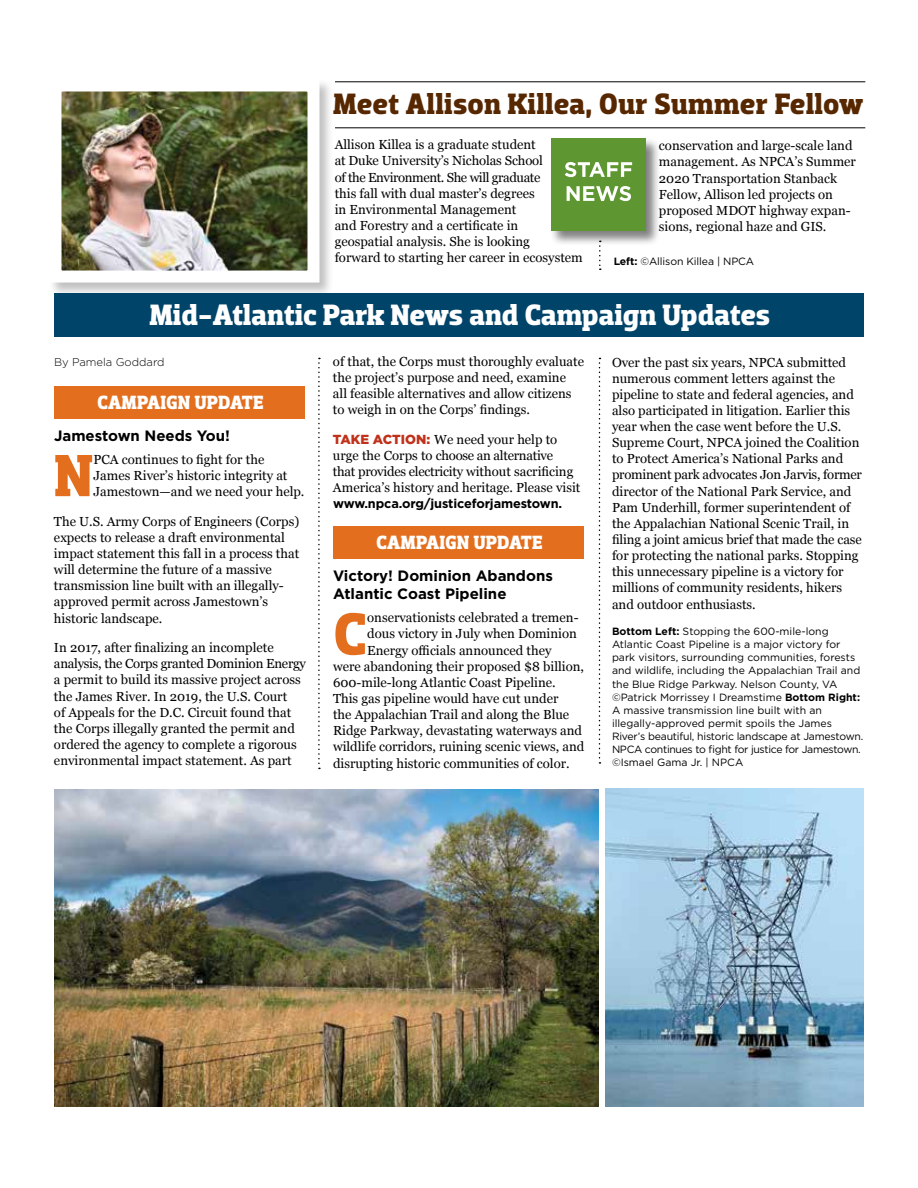
<style>
.page{position:relative;width:918px;height:1188px;background:#fff}
.page>*{position:absolute;margin:0;border:0;box-sizing:border-box;transform-origin:0 0}
.t1{font:700 60.6px "Dobra Slab";color:#e36f1e}
.t2{font:700 30px "Dobra Slab";color:#fff}
.t3{font:700 30px "Dobra Slab";letter-spacing:.01em;color:#572700}
.t4{font:700 19.5px "Dobra Slab";color:#fff}
.t5{font:700 15px/18px "Gotham";color:#000}
.t6{font:13.2px/16.2px "Georgia";color:#000}
.t7{font:700 12.75px "Gotham";letter-spacing:-.01em;color:#000}
.t8{font:300 11.25px "Gotham";color:#000}
.t9{font:10.5px/13.2px "Gotham";color:#000}
.s1{font-weight:700}
.s2{font-family:"Gotham";font-weight:900;color:#c0311a}
</style>
<div class="page">
<div style="left:333px;top:526px;width:251px;height:33px;background:#e36f1e"></div>
<div style="left:48px;top:78px;width:286px;height:219px;background:#000;opacity:.25"></div>
<img style="left:63px;top:93px;width:244px;height:177px">
<div style="left:50px;top:80px;width:270px;height:203px;border:12px solid #fff"></div>
<div style="left:54px;top:294px;width:810px;height:43px;background:#00446a"></div>
<img style="left:54px;top:789px;width:545px;height:318px">
<img style="left:606px;top:788px;width:258px;height:319px">
<hr style="left:335px;top:81px;width:530px;height:1px;background:#000">
<hr style="left:335px;top:127px;width:530px;height:1px;background:#000">
<svg style="left:599px;top:246px;width:2px;height:24px"></svg>
<div style="left:549px;top:137px;width:111px;height:109px;background:#000;opacity:.5"></div>
<div style="left:551px;top:138px;width:94px;height:93px;background:#5e9732"></div>
<svg style="left:567px;top:186px;width:64px;height:15px"></svg>
<svg style="left:565px;top:162px;width:67px;height:15px"></svg>
<svg style="left:318px;top:358px;width:2px;height:411px"></svg>
<svg style="left:599px;top:358px;width:1px;height:406px"></svg>
<div style="left:54px;top:386px;width:251px;height:32px;background:#e36f1e"></div>
<h2 class="t3" style="left:333px;top:87px;width:532px">Meet Allison Killea, Our Summer Fellow</h2>
<p class="t6" style="left:335px;top:136px;width:250px">Allison Killea is a graduate student<br>at Duke University’s Nicholas School<br>of the Environment. She will graduate<br>this fall with dual master’s degrees<br>in Environmental Management<br>and Forestry and a certificate in<br>geospatial analysis. She is looking<br>forward to starting her career in ecosystem</p>
<p class="t6" style="left:659px;top:137px;width:198px">conservation and large-scale land management. As NPCA’s Summer<br>2020 Transportation Stanback<br>Fellow, Allison led projects on proposed MDOT highway expan&shy;sions, regional haze and GIS.</p>
<p class="t9" style="left:614px;top:254px;width:142px"><span class="s1">Left:</span> ©Allison Killea | NPCA</p>
<h2 class="t2" style="left:149px;top:297px;width:622px">Mid-Atlantic Park News and Campaign Updates</h2>
<p class="t8" style="left:54px;top:356px;width:112px">By Pamela Goddard</p>
<h3 class="t4" style="left:97px;top:390px;width:168px">CAMPAIGN UPDATE</h3>
<p class="t5" style="left:54px;top:426px;width:178px">Jamestown Needs You!</p>
<h1 class="t1" style="left:54px;top:440px;width:41px">N</h1>
<p class="t6" style="left:93px;top:451px;width:213px">PCA continues to fight for the<br>James River’s historic integrity at<br>Jamestown—and we need your help.</p>
<p class="t6" style="left:54px;top:513px;width:247px">The U.S. Army Corps of Engineers (Corps) expects to release a draft environmental impact statement this fall in a process that will determine the future of a massive transmission line built with an illegally&shy;approved permit across Jamestown’s historic landscape.</p>
<p class="t6" style="left:54px;top:639px;width:254px">In 2017, after finalizing an incomplete analysis, the Corps granted Dominion Energy a permit to build its massive project across the James River. In 2019, the U.S. Court<br>of Appeals for the D.C. Circuit found that the Corps illegally granted the permit and ordered the agency to complete a rigorous environmental impact statement. As part</p>
<p class="t6" style="left:333px;top:352px;width:253px">of that, the Corps must thoroughly evaluate the project’s purpose and need, examine<br>all feasible alternatives and allow citizens to weigh in on the Corps’ findings.</p>
<p class="t6" style="left:333px;top:430px;width:249px"><span class="s2">TAKE ACTION:</span> We need your help to urge the Corps to choose an alternative<br>that provides electricity without sacrificing America’s history and heritage. Please visit</p>
<p class="t7" style="left:333px;top:496px;width:231px">www.npca.org/justiceforjamestown.</p>
<h3 class="t4" style="left:376px;top:531px;width:168px">CAMPAIGN UPDATE</h3>
<p class="t5" style="left:333px;top:567px;width:221px">Victory! Dominion Abandons<br>Atlantic Coast Pipeline</p>
<h1 class="t1" style="left:333px;top:599px;width:36px">C</h1>
<p class="t6" style="left:367px;top:609px;width:213px">onservationists celebrated a tremen-</p>
<p class="t6" style="left:367px;top:625px;width:211px">dous victory in July when Dominion</p>
<p class="t6" style="left:367px;top:641px;width:186px">Energy officials announced they</p>
<p class="t6" style="left:333px;top:658px;width:253px">were abandoning their proposed $8 billion,</p>
<p class="t6" style="left:333px;top:674px;width:224px">600-mile-long Atlantic Coast Pipeline.</p>
<p class="t6" style="left:333px;top:690px;width:227px">This gas pipeline would have cut under</p>
<p class="t6" style="left:333px;top:706px;width:238px">the Appalachian Trail and along the Blue</p>
<p class="t6" style="left:333px;top:722px;width:251px">Ridge Parkway, devastating waterways and</p>
<p class="t6" style="left:333px;top:738px;width:253px">wildlife corridors, ruining scenic views, and</p>
<p class="t6" style="left:333px;top:754px;width:238px">disrupting historic communities of color.</p>
<p class="t6" style="left:612px;top:353px;width:251px">Over the past six years, NPCA submitted numerous comment letters against the pipeline to state and federal agencies, and also participated in litigation. Earlier this year when the case went before the U.S.<br>Supreme Court, NPCA joined the Coalition to Protect America’s National Parks and prominent park advocates Jon Jarvis, former director of the National Park Service, and Pam Underhill, former superintendent of the Appalachian National Scenic Trail, in filing a joint amicus brief that made the case for protecting the national parks. Stopping this unnecessary pipeline is a victory for millions of community residents, hikers and outdoor enthusiasts.</p>
<p class="t9" style="left:612px;top:625px;width:253px"><span class="s1">Bottom Left:</span> Stopping the 600-mile-long Atlantic Coast Pipeline is a major victory for park visitors, surrounding communities, forests and wildlife, including the Appalachian Trail and the Blue Ridge Parkway. Nelson County, VA ©Patrick Morrissey I Dreamstime <span class="s1">Bottom Right:<br></span>A massive transmission line built with an illegally-approved permit spoils the James River’s beautiful, historic landscape at Jamestown.<br>NPCA continues to fight for justice for Jamestown. ©Ismael Gama Jr. | NPCA</p>
</div>
